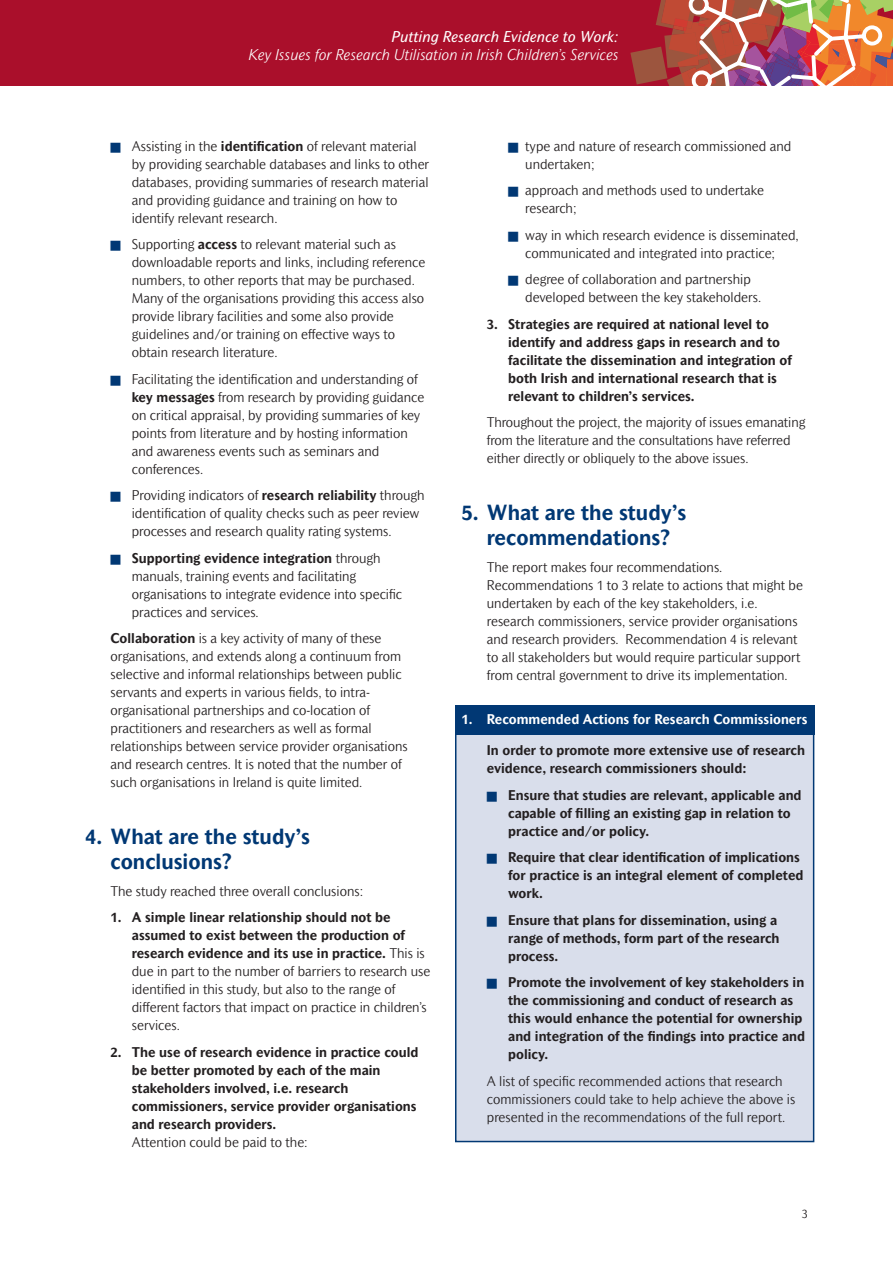
<style>
.page{position:relative;width:893px;height:1263px;background:#fff}
.page>*{position:absolute;margin:0;border:0;box-sizing:border-box;transform-origin:0 0}
.t1{font:700 21px/25.2px "Mahsuri Sans MT Std";color:#013874}
.t2{font:italic 300 15px "Mahsuri Sans MT Std";color:#fff}
.t3{font:italic 15px "Mahsuri Sans MT Std";color:#fff}
.t4{font:300 13.5px/18px "Mahsuri Sans MT Std";color:#231f20}
.t5{font:700 13.5px/18px "Mahsuri Sans MT Std";color:#231f20}
.t6{font:700 13.5px "Mahsuri Sans MT Std";color:#fff}
.t7{font:300 12px "Mahsuri Sans MT Std";color:#231f20}
.s1{color:#013874}
.s2{font-weight:700}
</style>
<div class="page">
<div style="left:456px;top:709px;width:357px;height:432px;background:#d9deeb"></div>
<div style="left:455px;top:708px;width:359px;height:434px;border:2px solid #013874"></div>
<div style="left:455px;top:705px;width:359px;height:29px;background:#013874"></div>
<div style="left:0;top:0;width:893px;height:85px;background:#aa0f2b"></div>
<svg style="left:630px;top:0;width:263px;height:86px"></svg>
<p class="t3" style="left:392px;top:31px;width:228px">Putting Research Evidence to Work:</p>
<p class="t2" style="left:249px;top:49px;width:371px">Key Issues for Research Utilisation in Irish Children’s Services</p>
<p class="t4" style="left:132px;top:138px;width:299px;text-indent:-21px"><span class="s1">■</span> Assisting in the <span class="s2">identification</span> of relevant material by providing searchable databases and links to other databases, providing summaries of research material and providing guidance and training on how to identify relevant research.</p>
<p class="t4" style="left:132px;top:236px;width:295px;text-indent:-21px"><span class="s1">■</span> Supporting <span class="s2">access</span> to relevant material such as downloadable reports and links, including reference numbers, to other reports that may be purchased.<br>Many of the organisations providing this access also provide library facilities and some also provide guidelines and/or training on effective ways to obtain research literature.</p>
<p class="t4" style="left:132px;top:371px;width:294px;text-indent:-21px"><span class="s1">■</span> Facilitating the identification and understanding of <span class="s2">key messages</span> from research by providing guidance on critical appraisal, by providing summaries of key points from literature and by hosting information and awareness events such as seminars and conferences.</p>
<p class="t4" style="left:132px;top:487px;width:294px;text-indent:-21px"><span class="s1">■</span> Providing indicators of <span class="s2">research reliability</span> through identification of quality checks such as peer review processes and research quality rating systems.</p>
<p class="t4" style="left:132px;top:550px;width:272px;text-indent:-21px"><span class="s1">■</span> <span class="s2">Supporting evidence integration</span> through manuals, training events and facilitating organisations to integrate evidence into specific practices and services.</p>
<p class="t4" style="left:111px;top:630px;width:299px"><span class="s2">Collaboration</span> is a key activity of many of these organisations, and extends along a continuum from selective and informal relationships between public servants and experts in various fields, to intra&shy;organisational partnerships and co-location of practitioners and researchers as well as formal relationships between service provider organisations and research centres. It is noted that the number of such organisations in Ireland is quite limited.</p>
<h1 class="t1" style="left:111px;top:825px;width:201px;text-indent:-26px">4. What are the study’s conclusions?</h1>
<p class="t4" style="left:111px;top:883px;width:254px">The study reached three overall conclusions:</p>
<p class="t4" style="left:132px;top:909px;width:300px;text-indent:-21px"><span class="s2">1. A simple linear relationship should not be assumed to exist between the production of research evidence and its use in practice.</span> This is due in part to the number of barriers to research use identified in this study, but also to the range of different factors that impact on practice in children’s services.</p>
<p class="t5" style="left:132px;top:1044px;width:288px;text-indent:-21px">2. The use of research evidence in practice could be better promoted by each of the main stakeholders involved, i.e. research commissioners, service provider organisations and research providers.</p>
<p class="t4" style="left:132px;top:1134px;width:177px">Attention could be paid to the:</p>
<p class="t4" style="left:525px;top:138px;width:267px;text-indent:-17px"><span class="s1">■</span> type and nature of research commissioned and undertaken;</p>
<p class="t4" style="left:525px;top:182px;width:240px;text-indent:-17px"><span class="s1">■</span> approach and methods used to undertake research;</p>
<p class="t4" style="left:508px;top:227px;width:292px;text-align:center"><span class="s1">■</span> way in which research evidence is disseminated, communicated and integrated into practice;</p>
<p class="t4" style="left:525px;top:271px;width:238px;text-indent:-17px"><span class="s1">■</span> degree of collaboration and partnership developed between the key stakeholders.</p>
<p class="t5" style="left:508px;top:316px;width:285px;text-indent:-21px">3. Strategies are required at national level to identify and address gaps in research and to facilitate the dissemination and integration of both Irish and international research that is relevant to children’s services.</p>
<p class="t4" style="left:487px;top:414px;width:320px">Throughout the project, the majority of issues emanating from the literature and the consultations have referred either directly or obliquely to the above issues.</p>
<h1 class="t1" style="left:461px;top:501px;width:227px;text-align:center">5. What are the study’s recommendations?</h1>
<p class="t4" style="left:487px;top:559px;width:318px">The report makes four recommendations.<br>Recommendations 1 to 3 relate to actions that might be undertaken by each of the key stakeholders, i.e. research commissioners, service provider organisations and research providers. Recommendation 4 is relevant to all stakeholders but would require particular support from central government to drive its implementation.</p>
<p class="t6" style="left:461px;top:714px;width:348px">1. Recommended Actions for Research Commissioners</p>
<p class="t5" style="left:487px;top:742px;width:320px">In order to promote more extensive use of research evidence, research commissioners should:</p>
<p class="t5" style="left:508px;top:787px;width:295px;text-indent:-21px"><span class="s1">■</span> Ensure that studies are relevant, applicable and capable of filling an existing gap in relation to practice and/or policy.</p>
<p class="t5" style="left:508px;top:849px;width:297px;text-indent:-21px"><span class="s1">■</span> Require that clear identification of implications for practice is an integral element of completed work.</p>
<p class="t5" style="left:508px;top:912px;width:273px;text-indent:-21px"><span class="s1">■</span> Ensure that plans for dissemination, using a range of methods, form part of the research process.</p>
<p class="t5" style="left:508px;top:974px;width:298px;text-indent:-21px"><span class="s1">■</span> Promote the involvement of key stakeholders in the commissioning and conduct of research as this would enhance the potential for ownership and integration of the findings into practice and policy.</p>
<p class="t4" style="left:487px;top:1073px;width:310px">A list of specific recommended actions that research commissioners could take to help achieve the above is presented in the recommendations of the full report.</p>
<p class="t7" style="left:802px;top:1209px;width:7px">3</p>
</div>
